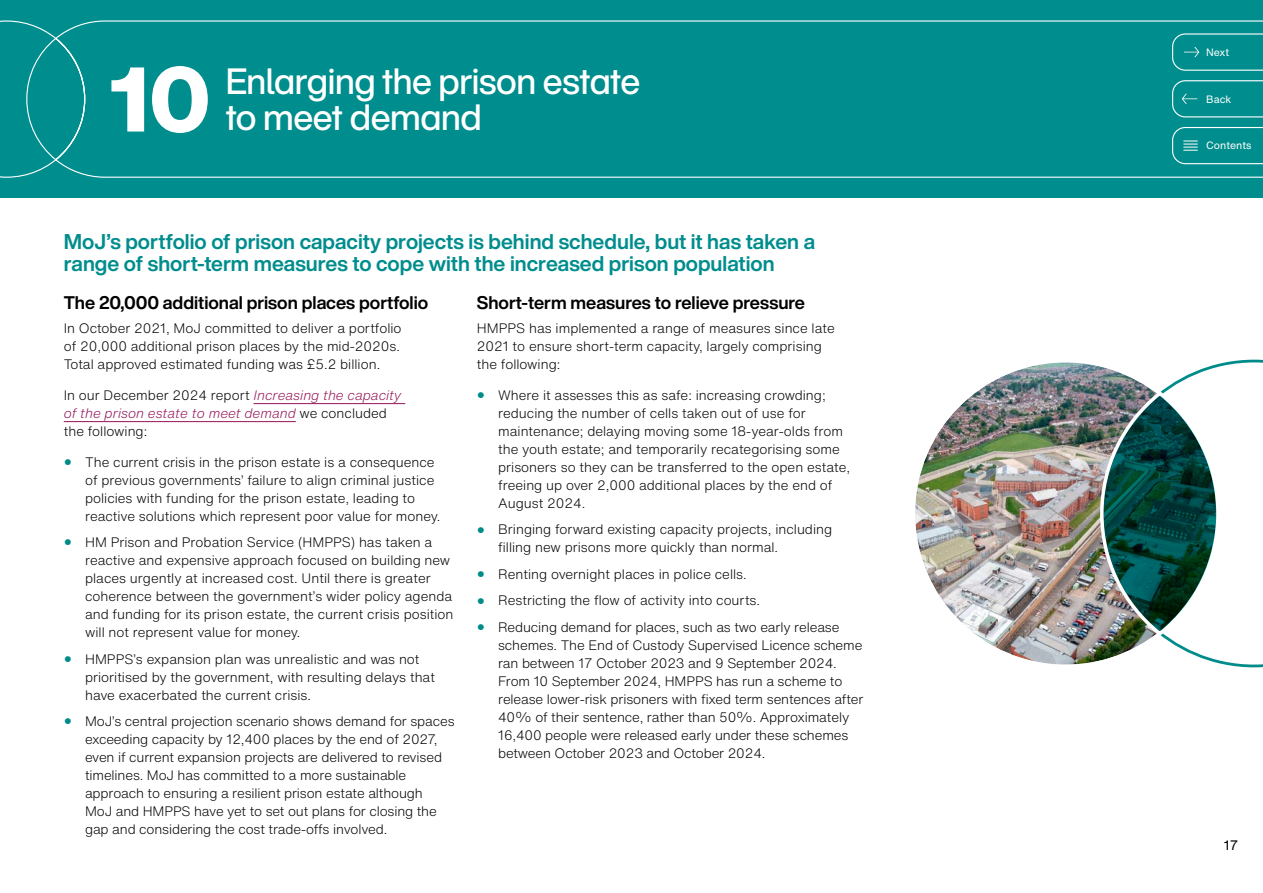
<style>
.page{position:relative;width:1263px;height:893px;background:#fff}
.page>*{position:absolute;margin:0;border:0;box-sizing:border-box;transform-origin:0 0}
.Overview_Section_Number{font:800 90px "Helvetica Now Text";color:#fff}
.Overview_Section_Title{font:500 36px/36px "Helvetica Now Display";letter-spacing:-.015em;color:#fff}
.Overview_Head_3{font:700 21px/22.5px "Helvetica Now Display";color:#008d8d}
.Overview_Head_4{font:700 18px "Helvetica Now Display";color:#000}
.Overview_Bullet{font:300 13.5px/18px "Helvetica Now Text";color:#000}
.Overview_Bullet_Last{font:300 13.5px/18px "Helvetica Now Text";letter-spacing:-.01em;color:#000}
.Overview_Body_Text{font:300 13.5px/18px "Helvetica Now Text";color:#000;text-align:justify}
.Overview_Body_Text-2{font:italic 300 13.5px/18px "Helvetica Now Text";color:#951458}
.t1{font:13.5px "Helvetica Now Text";color:#000}
.t2{font:10.5px "Helvetica Now Text";color:#fff}
.s1{font-style:normal;color:#000}
.s2{font-family:"Helvetica Neue LT Std";font-size:16.5px;color:#008b8b}
</style>
<div class="page">
<div style="left:0;top:0;width:1263px;height:198px;background:#008d8d"></div>
<svg style="left:0;top:20px;width:54px;height:158px"></svg>
<svg style="left:54px;top:20px;width:1209px;height:158px"></svg>
<hr style="left:253px;top:403px;width:152px;height:1px;background:#951458">
<hr style="left:64px;top:421px;width:232px;height:1px;background:#951458">
<img style="left:916px;top:364px;width:185px;height:299px">
<svg style="left:1101px;top:360px;width:162px;height:307px"></svg>
<img style="left:1098px;top:388px;width:123px;height:251px">
<svg style="left:1172px;top:127px;width:91px;height:37px"></svg>
<svg style="left:1172px;top:80px;width:91px;height:37px"></svg>
<svg style="left:1172px;top:33px;width:91px;height:38px"></svg>
<h2 class="Overview_Section_Number" style="left:109px;top:32px;width:105px">10</h2>
<h2 class="Overview_Section_Title" style="left:226px;top:64px;width:416px">Enlarging the prison estate to meet demand</h2>
<p class="Overview_Head_3" style="left:64px;top:230px;width:753px">MoJ’s portfolio of prison capacity projects is behind schedule, but it has taken a range of short-term measures to cope with the increased prison population</p>
<p class="Overview_Head_4" style="left:64px;top:290px;width:366px">The 20,000 additional prison places portfolio</p>
<p class="Overview_Body_Text" style="left:64px;top:319px;width:339px">In October 2021, MoJ committed to deliver a portfolio of 20,000 additional prison places by the mid-2020s.<br>Total approved estimated funding was £5.2 billion.</p>
<p class="Overview_Body_Text-2" style="left:64px;top:386px;width:339px"><span class="s1">In our December 2024 report</span> Increasing the capacity of the prison estate to meet demand <span class="s1">we concluded the following:</span></p>
<p class="Overview_Bullet" style="left:85px;top:452px;width:357px;text-indent:-21px"><span class="s2">•</span> The current crisis in the prison estate is a consequence of previous governments’ failure to align criminal justice policies with funding for the prison estate, leading to reactive solutions which represent poor value for money.</p>
<p class="Overview_Bullet" style="left:85px;top:533px;width:370px;text-indent:-21px"><span class="s2">•</span> HM Prison and Probation Service (HMPPS) has taken a reactive and expensive approach focused on building new places urgently at increased cost. Until there is greater coherence between the government’s wider policy agenda and funding for its prison estate, the current crisis position will not represent value for money.</p>
<p class="Overview_Bullet" style="left:85px;top:649px;width:351px;text-indent:-21px"><span class="s2">•</span> HMPPS’s expansion plan was unrealistic and was not prioritised by the government, with resulting delays that have exacerbated the current crisis.</p>
<p class="Overview_Bullet_Last" style="left:85px;top:712px;width:371px;text-indent:-21px"><span class="s2">•</span> MoJ’s central projection scenario shows demand for spaces exceeding capacity by 12,400 places by the end of 2027, even if current expansion projects are delivered to revised timelines. MoJ has committed to a more sustainable approach to ensuring a resilient prison estate although<br>MoJ and HMPPS have yet to set out plans for closing the gap and considering the cost trade‑offs involved.</p>
<p class="Overview_Head_4" style="left:477px;top:290px;width:330px">Short-term measures to relieve pressure</p>
<p class="Overview_Body_Text" style="left:477px;top:319px;width:359px;text-align:left">HMPPS has implemented a range of measures since late<br>2021 to ensure short-term capacity, largely comprising the following:</p>
<p class="Overview_Bullet" style="left:498px;top:386px;width:354px;text-indent:-21px"><span class="s2">•</span> Where it assesses this as safe: increasing crowding; reducing the number of cells taken out of use for maintenance; delaying moving some 18-year-olds from the youth estate; and temporarily recategorising some prisoners so they can be transferred to the open estate, freeing up over 2,000 additional places by the end of August 2024.</p>
<p class="Overview_Bullet" style="left:498px;top:520px;width:336px;text-indent:-21px"><span class="s2">•</span> Bringing forward existing capacity projects, including filling new prisons more quickly than normal.</p>
<p class="Overview_Bullet" style="left:477px;top:565px;width:271px"><span class="s2">•</span> Renting overnight places in police cells.</p>
<p class="Overview_Bullet" style="left:477px;top:591px;width:285px"><span class="s2">•</span> Restricting the flow of activity into courts.</p>
<p class="Overview_Bullet_Last" style="left:498px;top:618px;width:367px;text-indent:-21px"><span class="s2">•</span> Reducing demand for places, such as two early release schemes. The End of Custody Supervised Licence scheme ran between 17 October 2023 and 9 September 2024.<br>From 10 September 2024, HMPPS has run a scheme to release lower-risk prisoners with fixed term sentences after 40% of their sentence, rather than 50%. Approximately 16,400 people were released early under these schemes between October 2023 and October 2024.</p>
<p class="t2" style="left:1206px;top:44px;width:25px">Next</p>
<p class="t2" style="left:1206px;top:91px;width:27px">Back</p>
<p class="t2" style="left:1206px;top:138px;width:47px">Contents</p>
<p class="t1" style="left:1224px;top:835px;width:16px">17</p>
</div>
